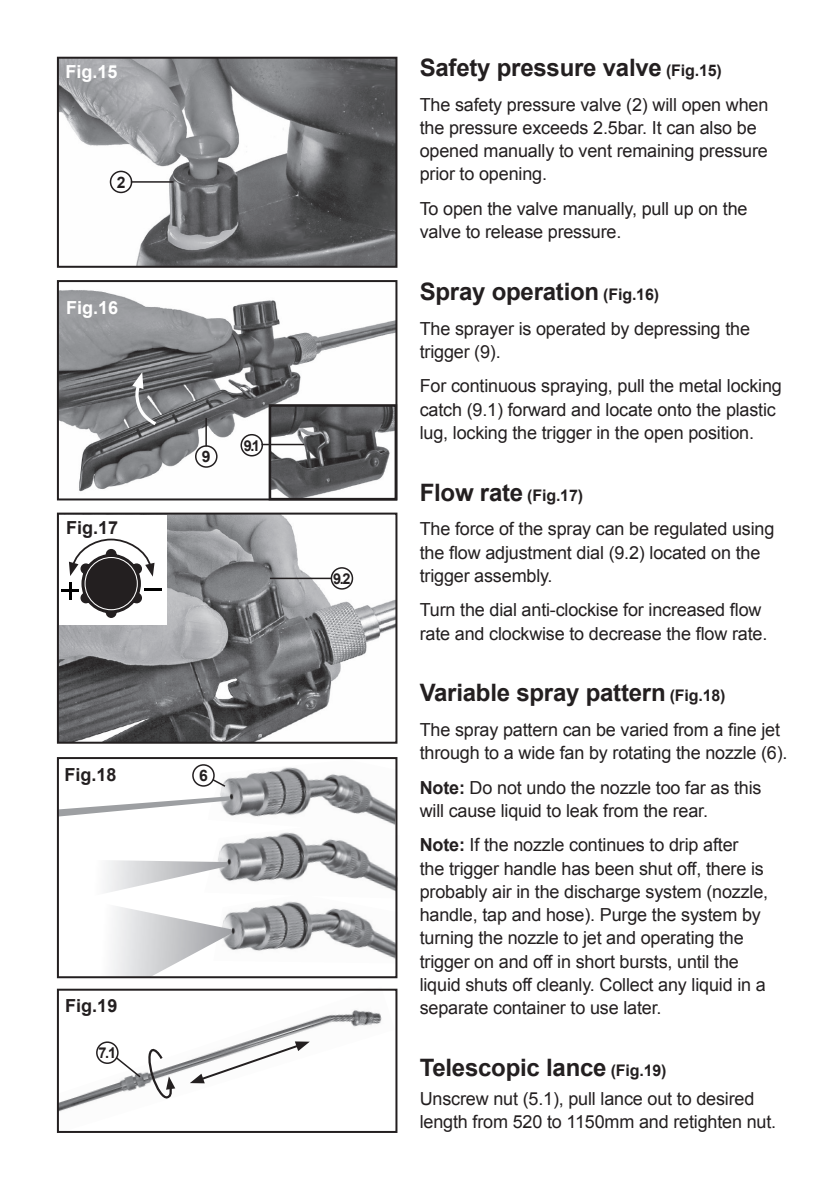
<style>
.page{position:relative;width:840px;height:1191px;background:#fff}
.page>*{position:absolute;margin:0;border:0;box-sizing:border-box;transform-origin:0 0}
.t1{font:700 24px "Arial";letter-spacing:-.01em;color:#231f20}
.t2{font:18px/23.2px "Arial";letter-spacing:-.01em;color:#231f20}
.t3{font:700 18px "Arial";color:#231f20}
.t4{font:700 18px "Arial";color:#fff}
.t5{font:700 15.8px "Arial";color:#231f20}
.t6{font:700 15px "Arial";color:#231f20}
.s1{font-size:16px}
.s2{font-weight:700}
</style>
<div class="page">
<img style="left:60px;top:60px;width:334px;height:205px">
<div style="left:57px;top:57px;width:340px;height:211px;border:2px solid #231f20"></div>
<div style="left:110px;top:171px;width:22px;height:22px;border:2px solid #231f20;border-radius:50%"></div>
<hr style="left:131px;top:181px;width:42px;height:2px;background:#231f20">
<img style="left:231px;top:898px;width:167px;height:65px">
<img style="left:208px;top:759px;width:190px;height:66px">
<img style="left:218px;top:825px;width:180px;height:73px">
<svg style="left:60px;top:796px;width:170px;height:20px"></svg>
<svg style="left:105px;top:859px;width:126px;height:116px"></svg>
<div style="left:192px;top:764px;width:23px;height:22px;border:2px solid #231f20;border-radius:50%"></div>
<svg style="left:210px;top:777px;width:17px;height:11px"></svg>
<div style="left:57px;top:757px;width:340px;height:221px;border:2px solid #231f20"></div>
<img style="left:60px;top:290px;width:334px;height:202px">
<div style="left:57px;top:280px;width:340px;height:220px;border:2px solid #231f20"></div>
<img style="left:272px;top:408px;width:121px;height:88px">
<div style="left:268px;top:404px;width:129px;height:96px;border:3px solid #231f20"></div>
<div style="left:195px;top:445px;width:22px;height:23px;border:2px solid #231f20;border-radius:50%"></div>
<div style="left:240px;top:434px;width:23px;height:22px;border:2px solid #231f20;border-radius:50%"></div>
<hr style="left:261px;top:444px;width:43px;height:1px;background:#231f20">
<hr style="left:205px;top:418px;width:2px;height:28px;background:#231f20">
<svg style="left:132px;top:372px;width:28px;height:56px;background:#88898b"></svg>
<img style="left:60px;top:515px;width:334px;height:225px">
<div style="left:57px;top:512px;width:340px;height:231px;border:2px solid #231f20"></div>
<div style="left:59px;top:515px;width:107px;height:110px;background:#fff"></div>
<div style="left:330px;top:567px;width:23px;height:22px;border:2px solid #231f20;border-radius:50%"></div>
<hr style="left:270px;top:577px;width:61px;height:2px;background:#231f20">
<hr style="left:62px;top:589px;width:17px;height:3px;background:#000">
<hr style="left:144px;top:588px;width:18px;height:3px;background:#000">
<svg style="left:69px;top:538px;width:85px;height:80px"></svg>
<img style="left:60px;top:1010px;width:322px;height:102px">
<div style="left:57px;top:988px;width:340px;height:145px;border:2px solid #231f20"></div>
<svg style="left:190px;top:1041px;width:119px;height:42px"></svg>
<div style="left:96px;top:1041px;width:22px;height:23px;border:2px solid #231f20;border-radius:50%"></div>
<svg style="left:114px;top:1046px;width:61px;height:55px"></svg>
<p class="t4" style="left:65px;top:60px;width:54px">Fig.15</p>
<p class="t5" style="left:117px;top:172px;width:10px">2</p>
<p class="t4" style="left:66px;top:296px;width:54px">Fig.16</p>
<p class="t3" style="left:66px;top:515px;width:54px">Fig.17</p>
<p class="t5" style="left:202px;top:446px;width:10px">9</p>
<p class="t6" style="left:243px;top:435px;width:18px">9.1</p>
<p class="t3" style="left:65px;top:762px;width:54px">Fig.18</p>
<p class="t5" style="left:199px;top:765px;width:10px">6</p>
<p class="t3" style="left:65px;top:994px;width:54px">Fig.19</p>
<p class="t6" style="left:98px;top:1042px;width:19px">7.1</p>
<p class="t6" style="left:333px;top:568px;width:19px">9.2</p>
<h1 class="t1" style="left:419px;top:52px;width:303px">Safety pressure valve <span class="s1">(Fig.15)</span></h1>
<p class="t2" style="left:419px;top:93px;width:350px">The safety pressure valve (2) will open when the pressure exceeds 2.5bar. It can also be opened manually to vent remaining pressure prior to opening.</p>
<p class="t2" style="left:419px;top:197px;width:329px">To open the valve manually, pull up on the valve to release pressure.</p>
<h1 class="t1" style="left:419px;top:276px;width:241px">Spray operation <span class="s1">(Fig.16)</span></h1>
<p class="t2" style="left:419px;top:317px;width:331px">The sprayer is operated by depressing the trigger (9).</p>
<p class="t2" style="left:419px;top:375px;width:363px">For continuous spraying, pull the metal locking catch (9.1) forward and locate onto the plastic lug, locking the trigger in the open position.</p>
<h1 class="t1" style="left:419px;top:476px;width:165px">Flow rate <span class="s1">(Fig.17)</span></h1>
<p class="t2" style="left:419px;top:517px;width:356px">The force of the spray can be regulated using the flow adjustment dial (9.2) located on the trigger assembly.</p>
<p class="t2" style="left:419px;top:598px;width:349px">Turn the dial anti-clockise for increased flow rate and clockwise to decrease the flow rate.</p>
<h1 class="t1" style="left:419px;top:677px;width:307px">Variable spray pattern <span class="s1">(Fig.18)</span></h1>
<p class="t2" style="left:419px;top:718px;width:369px">The spray pattern can be varied from a fine jet through to a wide fan by rotating the nozzle (6).</p>
<p class="t2" style="left:419px;top:776px;width:343px"><span class="s2">Note:</span> Do not undo the nozzle too far as this will cause liquid to leak from the rear.</p>
<p class="t2" style="left:419px;top:833px;width:350px"><span class="s2">Note:</span> If the nozzle continues to drip after<br>the trigger handle has been shut off, there is probably air in the discharge system (nozzle, handle, tap and hose). Purge the system by turning the nozzle to jet and operating the trigger on and off in short bursts, until the liquid shuts off cleanly. Collect any liquid in a separate container to use later.</p>
<h1 class="t1" style="left:419px;top:1051px;width:248px">Telescopic lance <span class="s1">(Fig.19)</span></h1>
<p class="t2" style="left:419px;top:1087px;width:358px">Unscrew nut (5.1), pull lance out to desired length from 520 to 1150mm and retighten nut.</p>
</div>
